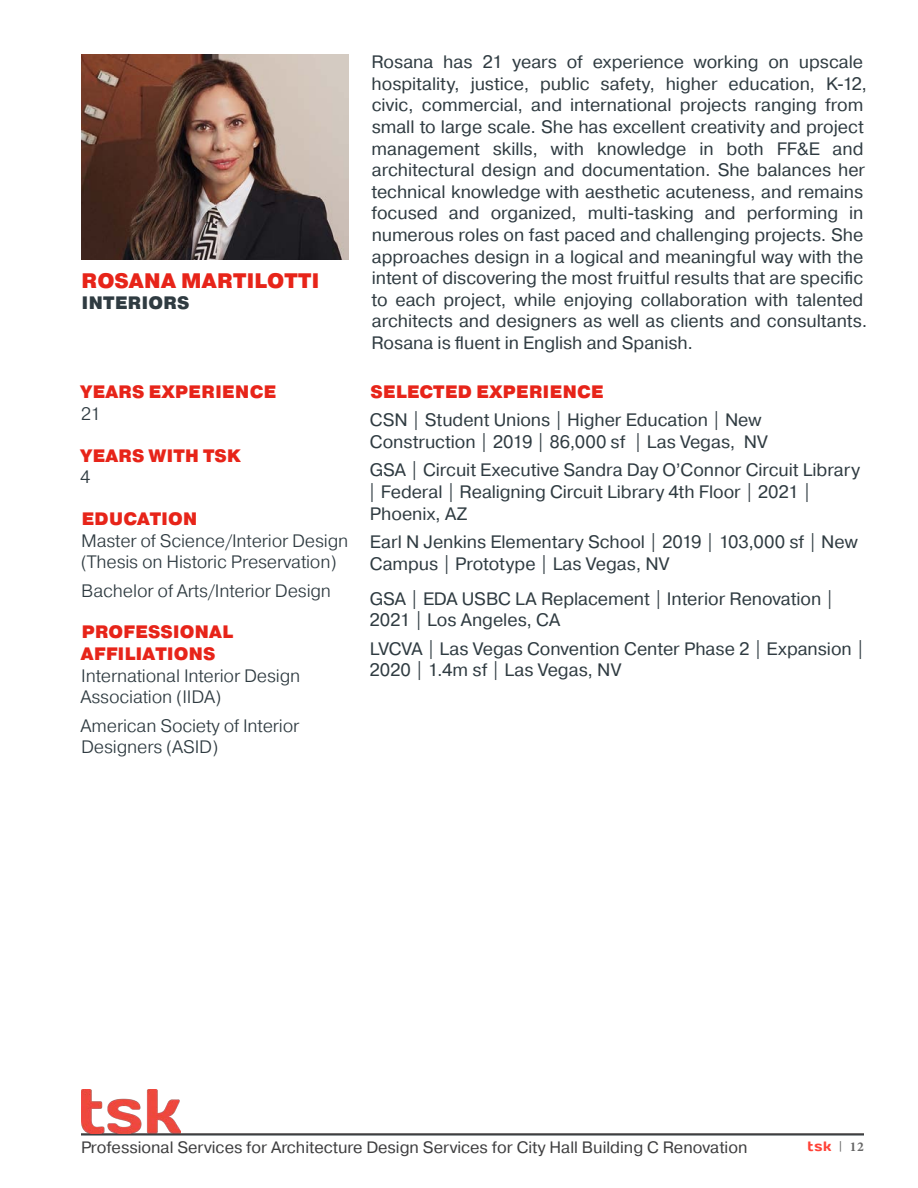
<style>
.page{position:relative;width:918px;height:1188px;background:#fff}
.page>*{position:absolute;margin:0;border:0;box-sizing:border-box;transform-origin:0 0}
.t1{font:900 21px "Pragmatica";color:#e72419}
.t2{font:18px/21.6px "Pragmatica";letter-spacing:-.005em;color:#2f3b41}
.t3{font:300 18px/21.6px "Pragmatica";letter-spacing:-.01em;color:#2f3b41}
.t4{font:900 18px/21.6px "Pragmatica";color:#e72419}
.t5{font:900 18px "Pragmatica";color:#2f3b41}
.t6{font:16.5px "Pragmatica";color:#3e3e3f}
.t7{font:13.5px "Days";color:#ff4338}
.t8{font:700 13.5px "Minion Pro";color:#666}
.s1{font-family:"Minion Pro";font-weight:700;font-size:10.5px;color:#666}
</style>
<div class="page">
<hr style="left:81px;top:1134px;width:783px;height:2px;background:#2f3b41">
<hr style="left:81px;top:1133px;width:783px;height:2px;background:#444141">
<img style="left:81px;top:54px;width:268px;height:205px">
<img style="left:81px;top:1089px;width:99px;height:45px">
<p class="t1" style="left:81px;top:267px;width:240px">ROSANA MARTILOTTI</p>
<p class="t5" style="left:82px;top:292px;width:109px">INTERIORS</p>
<p class="t4" style="left:80px;top:382px;width:198px">YEARS EXPERIENCE</p>
<p class="t3" style="left:81px;top:402px;width:21px">21</p>
<p class="t4" style="left:80px;top:445px;width:162px">YEARS WITH TSK</p>
<p class="t3" style="left:80px;top:466px;width:12px">4</p>
<p class="t4" style="left:81px;top:509px;width:118px">EDUCATION</p>
<p class="t3" style="left:81px;top:529px;width:269px">Master of Science/Interior Design (Thesis on Historic Preservation)</p>
<p class="t3" style="left:81px;top:579px;width:252px">Bachelor of Arts/Interior Design</p>
<p class="t4" style="left:81px;top:622px;width:154px">PROFESSIONAL<br>AFFILIATIONS</p>
<p class="t3" style="left:81px;top:664px;width:221px">International Interior Design<br>Association (IIDA)</p>
<p class="t3" style="left:81px;top:714px;width:220px">American Society of Interior<br>Designers (ASID)</p>
<p class="t2" style="left:371px;top:52px;width:497px">Rosana has 21 years of experience working on upscale hospitality, justice, public safety, higher education, K-12, civic, commercial, and international projects ranging from small to large scale. She has excellent creativity and project management skills, with knowledge in both FF&amp;E and architectural design and documentation. She balances her technical knowledge with aesthetic acuteness, and remains focused and organized, multi-tasking and performing in numerous roles on fast paced and challenging projects. She approaches design in a logical and meaningful way with the intent of discovering the most fruitful results that are specific to each project, while enjoying collaboration with talented architects and designers as well as clients and consultants.<br>Rosana is fluent in English and Spanish.</p>
<p class="t4" style="left:370px;top:382px;width:235px">SELECTED EXPERIENCE</p>
<p class="t2" style="left:370px;top:410px;width:400px">CSN | Student Unions | Higher Education | New<br>Construction | 2019 | 86,000 sf | Las Vegas, NV</p>
<p class="t2" style="left:368px;top:460px;width:494px">GSA | Circuit Executive Sandra Day O’Connor Circuit Library | Federal | Realigning Circuit Library 4th Floor | 2021 |<br>Phoenix, AZ</p>
<p class="t2" style="left:370px;top:531px;width:489px">Earl N Jenkins Elementary School | 2019 | 103,000 sf | New<br>Campus | Prototype | Las Vegas, NV</p>
<p class="t2" style="left:370px;top:588px;width:466px">GSA | EDA USBC LA Replacement | Interior Renovation |<br>2021 | Los Angeles, CA</p>
<p class="t2" style="left:370px;top:638px;width:496px">LVCVA | Las Vegas Convention Center Phase 2 | Expansion |<br>2020 | 1.4m sf | Las Vegas, NV</p>
<p class="t6" style="left:81px;top:1137px;width:668px">Professional Services for Architecture Design Services for City Hall Building C Renovation</p>
<p class="t8" style="left:850px;top:1137px;width:16px">12</p>
<p class="t7" style="left:808px;top:1137px;width:36px">tsk <span class="s1">|</span></p>
</div>
